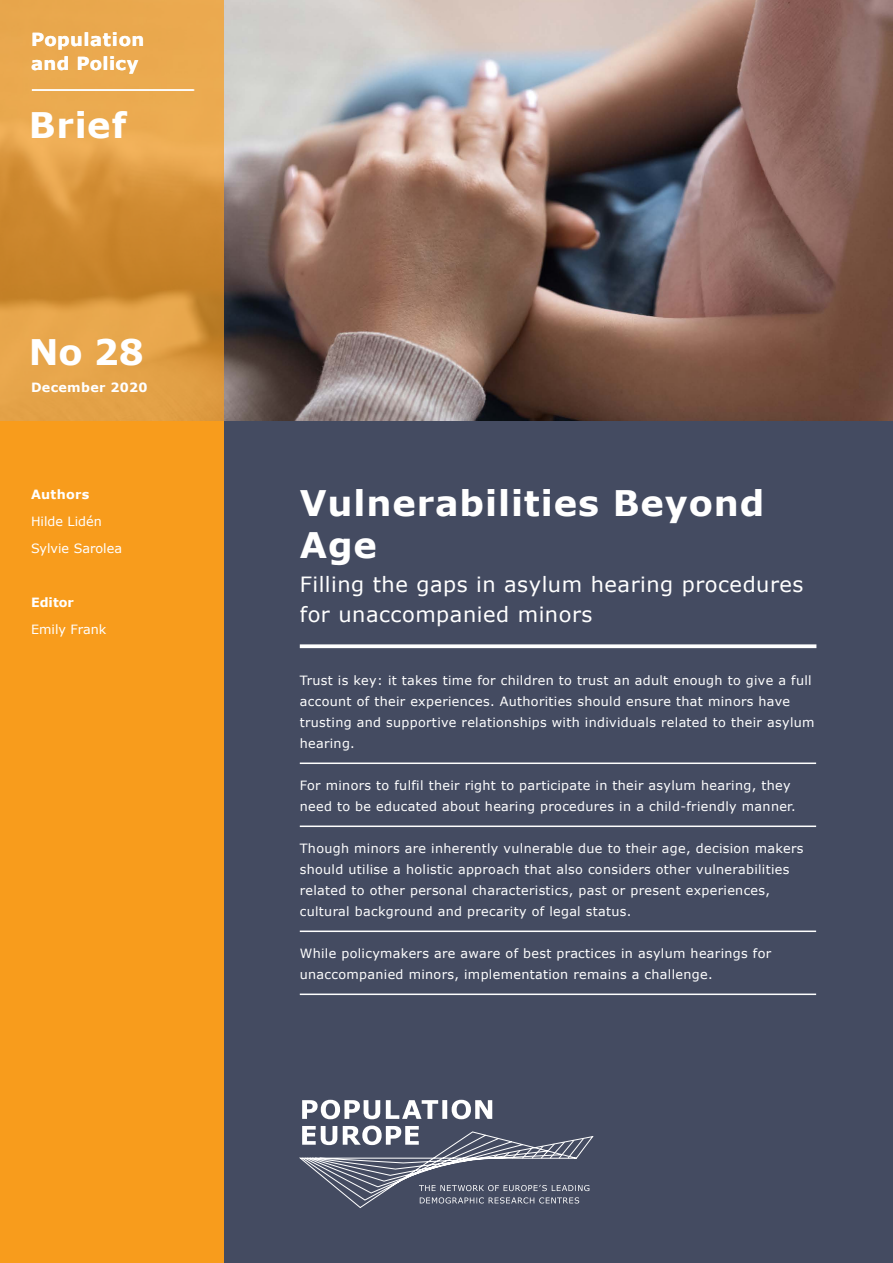
<style>
.page{position:relative;width:893px;height:1263px;background:#fff}
.page>*{position:absolute;margin:0;border:0;box-sizing:border-box;transform-origin:0 0}
.B_Cover_head{font:700 35.25px/42px "Verdana";letter-spacing:.025em;color:#fff}
.B_Cover_number{font:700 35.25px "Verdana";color:#fff}
.B_Cover_subline__Lin{font:21px/30px "Verdana";letter-spacing:.025em;color:#fff}
.t1{font:700 18px "Verdana";letter-spacing:.025em;color:#fff}
.B_Cover_body_white{font:12.75px/21px "Verdana";letter-spacing:.025em;color:#fff}
.B_Cover_editors{font:12.75px "Verdana";color:#fff}
.B_Cover_month{font:700 12.75px "Verdana";letter-spacing:.025em;color:#fff}
.B_Cover_editors-2{font:700 12.75px "Verdana";color:#fff}
</style>
<div class="page">
<img style="left:223px;top:0;width:670px;height:421px">
<svg style="left:0;top:0;width:223px;height:421px;background:#df9c43"></svg>
<hr style="left:32px;top:89px;width:162px;height:2px;background:#fff">
<div style="left:223px;top:421px;width:670px;height:842px;background:#444b61"></div>
<div style="left:0;top:421px;width:223px;height:842px;background:#f89c1c"></div>
<svg style="left:299px;top:1125px;width:295px;height:83px"></svg>
<svg style="left:302px;top:1100px;width:190px;height:19px"></svg>
<svg style="left:300px;top:644px;width:516px;height:4px;background:#ecedef"></svg>
<hr style="left:300px;top:762px;width:516px;height:2px;background:#fff">
<hr style="left:300px;top:825px;width:516px;height:2px;background:#fff">
<hr style="left:300px;top:930px;width:516px;height:2px;background:#fff">
<hr style="left:300px;top:993px;width:516px;height:2px;background:#fff">
<p class="t1" style="left:31px;top:26px;width:115px">Population</p>
<p class="t1" style="left:31px;top:50px;width:109px">and Policy</p>
<p class="B_Cover_head" style="left:29px;top:103px;width:99px">Brief</p>
<p class="B_Cover_number" style="left:29px;top:328px;width:116px">No 28</p>
<p class="B_Cover_month" style="left:31px;top:378px;width:118px">December 2020</p>
<p class="B_Cover_month" style="left:31px;top:485px;width:60px">Authors</p>
<p class="B_Cover_editors" style="left:31px;top:512px;width:72px">Hilde Lidén</p>
<p class="B_Cover_editors" style="left:31px;top:539px;width:93px">Sylvie Sarolea</p>
<p class="B_Cover_editors-2" style="left:31px;top:593px;width:44px">Editor</p>
<p class="B_Cover_editors" style="left:31px;top:620px;width:77px">Emily Frank</p>
<p class="B_Cover_head" style="left:300px;top:481px;width:466px">Vulnerabilities Beyond<br>Age</p>
<p class="B_Cover_subline__Lin" style="left:300px;top:569px;width:505px">Filling the gaps in asylum hearing procedures for unaccompanied minors</p>
<p class="B_Cover_body_white" style="left:300px;top:670px;width:516px">Trust is key: it takes time for children to trust an adult enough to give a full account of their experiences. Authorities should ensure that minors have trusting and supportive relationships with individuals related to their asylum hearing.</p>
<p class="B_Cover_body_white" style="left:300px;top:775px;width:498px">For minors to fulfil their right to participate in their asylum hearing, they need to be educated about hearing procedures in a child-friendly manner.</p>
<p class="B_Cover_body_white" style="left:300px;top:838px;width:505px">Though minors are inherently vulnerable due to their age, decision makers should utilise a holistic approach that also considers other vulnerabilities related to other personal characteristics, past or present experiences, cultural background and precarity of legal status.</p>
<p class="B_Cover_body_white" style="left:300px;top:943px;width:473px">While policymakers are aware of best practices in asylum hearings for unaccompanied minors, implementation remains a challenge.</p>
</div>
